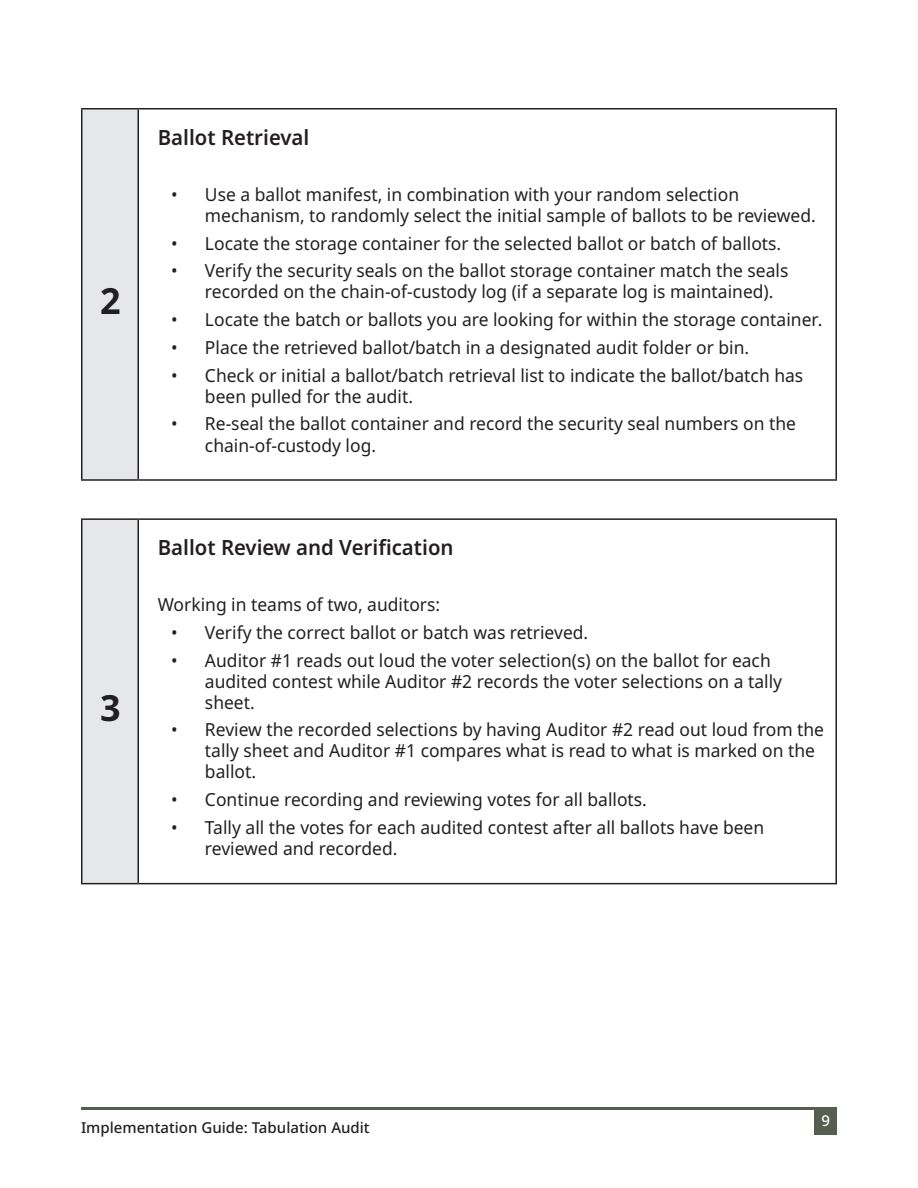
<style>
.page{position:relative;width:918px;height:1188px;background:#fff}
.page>*{position:absolute;margin:0;border:0;box-sizing:border-box;transform-origin:0 0}
.t1{font:700 36px "Noto Sans";color:#231f20}
.t2{font:600 21px "Noto Sans";color:#231f20}
.t3{font:18px/21px "Noto Sans";color:#231f20}
.t4{font:500 15px "Noto Sans";color:#231f20}
.t5{font:500 15px "Noto Sans";color:#fff}
</style>
<div class="page">
<hr style="left:81px;top:1107px;width:756px;height:3px;background:#565e52">
<div style="left:814px;top:1110px;width:23px;height:25px;background:#565e52"></div>
<div style="left:82px;top:109px;width:56px;height:371px;background:#e6e7e9"></div>
<hr style="left:81px;top:108px;width:57px;height:2px;background:#231f20">
<hr style="left:81px;top:110px;width:1px;height:369px;background:#231f20">
<hr style="left:138px;top:108px;width:699px;height:2px;background:#231f20">
<hr style="left:137px;top:110px;width:2px;height:369px;background:#231f20">
<hr style="left:836px;top:110px;width:1px;height:369px;background:#231f20">
<hr style="left:81px;top:479px;width:57px;height:2px;background:#231f20">
<hr style="left:138px;top:479px;width:699px;height:2px;background:#231f20">
<div style="left:82px;top:519px;width:56px;height:365px;background:#e6e7e9"></div>
<hr style="left:81px;top:518px;width:57px;height:2px;background:#231f20">
<hr style="left:81px;top:520px;width:1px;height:363px;background:#231f20">
<hr style="left:138px;top:518px;width:699px;height:2px;background:#231f20">
<hr style="left:137px;top:520px;width:2px;height:363px;background:#231f20">
<hr style="left:836px;top:520px;width:1px;height:363px;background:#231f20">
<hr style="left:81px;top:883px;width:57px;height:1px;background:#231f20">
<hr style="left:138px;top:883px;width:699px;height:1px;background:#231f20">
<p class="t1" style="left:100px;top:275px;width:22px">2</p>
<p class="t1" style="left:100px;top:682px;width:22px">3</p>
<p class="t2" style="left:158px;top:122px;width:153px">Ballot Retrieval</p>
<p class="t3" style="left:205px;top:184px;width:612px;text-indent:-34px">• Use a ballot manifest, in combination with your random selection mechanism, to randomly select the initial sample of ballots to be reviewed.</p>
<p class="t3" style="left:171px;top:233px;width:612px">• Locate the storage container for the selected ballot or batch of ballots.</p>
<p class="t3" style="left:205px;top:261px;width:585px;text-indent:-34px">• Verify the security seals on the ballot storage container match the seals recorded on the chain-of-custody log (if a separate log is maintained).</p>
<p class="t3" style="left:171px;top:309px;width:653px">• Locate the batch or ballots you are looking for within the storage container.</p>
<p class="t3" style="left:171px;top:337px;width:580px">• Place the retrieved ballot/batch in a designated audit folder or bin.</p>
<p class="t3" style="left:205px;top:365px;width:600px;text-indent:-34px">• Check or initial a ballot/batch retrieval list to indicate the ballot/batch has been pulled for the audit.</p>
<p class="t3" style="left:205px;top:413px;width:593px;line-height:21.6px;text-indent:-34px">• Re-seal the ballot container and record the security seal numbers on the chain-of-custody log.</p>
<p class="t2" style="left:158px;top:533px;width:297px">Ballot Review and Verification</p>
<p class="t3" style="left:158px;top:595px;width:284px">Working in teams of two, auditors:</p>
<p class="t3" style="left:171px;top:622px;width:419px">• Verify the correct ballot or batch was retrieved.</p>
<p class="t3" style="left:205px;top:650px;width:579px;text-indent:-34px">• Auditor #1 reads out loud the voter selection(s) on the ballot for each audited contest while Auditor #2 records the voter selections on a tally sheet.</p>
<p class="t3" style="left:205px;top:720px;width:621px;text-indent:-34px">• Review the recorded selections by having Auditor #2 read out loud from the tally sheet and Auditor #1 compares what is read to what is marked on the ballot.</p>
<p class="t3" style="left:171px;top:790px;width:477px">• Continue recording and reviewing votes for all ballots.</p>
<p class="t3" style="left:205px;top:817px;width:561px;text-indent:-34px">• Tally all the votes for each audited contest after all ballots have been reviewed and recorded.</p>
<p class="t4" style="left:81px;top:1117px;width:290px">Implementation Guide: Tabulation Audit</p>
<p class="t5" style="left:821px;top:1110px;width:10px">9</p>
</div>
